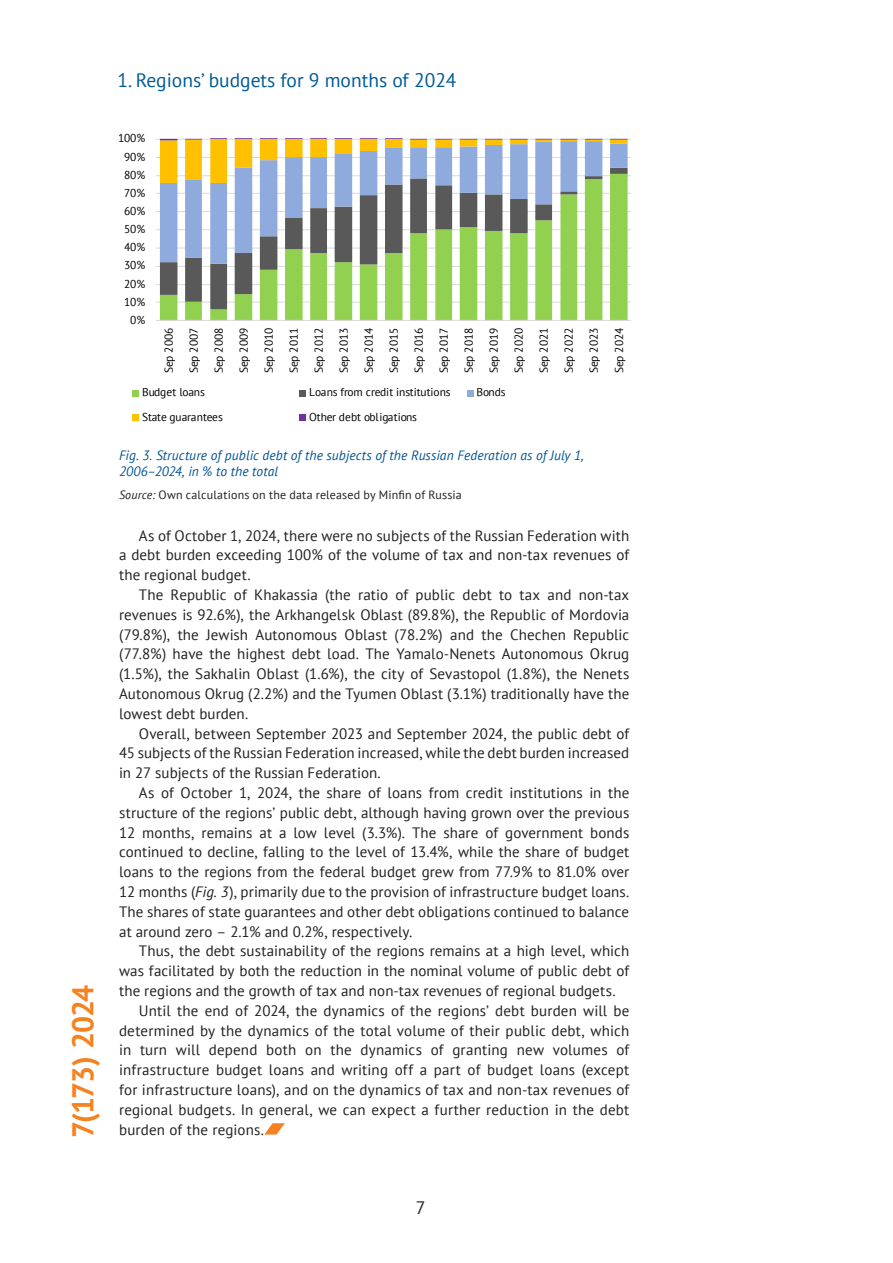
<style>
.page{position:relative;width:893px;height:1263px;background:#fff}
.page>*{position:absolute;margin:0;border:0;box-sizing:border-box;transform-origin:0 0}
.t1{font:700 30px "PT Sans";letter-spacing:-.045em;color:#f58220}
.t2{font:19.5px "PT Sans";color:#015b97}
.t3{font:18px "PT Sans";color:#231f20}
.Основной_текст{font:15px/19.8px "PT Sans";letter-spacing:.005em;color:#231f20;text-align:justify}
.Подпись_к_рисунку{font:italic 13.5px/16.2px "PT Sans";letter-spacing:.01em;color:#005493}
.Подпись_под_таблицей__источник{font:12px "PT Sans";letter-spacing:.015em;color:#231f20}
.t4{font:11.4px/25px "PT Sans";letter-spacing:-.01em;color:#000;text-align:justify}
.s1{font-style:italic}
</style>
<div class="page">
<svg style="left:264px;top:1123px;width:21px;height:11px"></svg>
<hr style="left:156px;top:302px;width:475px;height:1px;background:#d9d9d9">
<hr style="left:156px;top:284px;width:475px;height:1px;background:#d9d9d9">
<hr style="left:156px;top:266px;width:475px;height:1px;background:#d9d9d9">
<hr style="left:156px;top:248px;width:475px;height:1px;background:#d9d9d9">
<hr style="left:156px;top:229px;width:475px;height:1px;background:#d9d9d9">
<hr style="left:156px;top:211px;width:475px;height:1px;background:#d9d9d9">
<hr style="left:156px;top:193px;width:475px;height:1px;background:#d9d9d9">
<hr style="left:156px;top:175px;width:475px;height:1px;background:#d9d9d9">
<hr style="left:156px;top:157px;width:475px;height:1px;background:#d9d9d9">
<hr style="left:156px;top:139px;width:475px;height:1px;background:#d9d9d9">
<svg style="left:160px;top:309px;width:468px;height:11px;fill:#92d050"></svg>
<svg style="left:160px;top:264px;width:468px;height:45px;fill:#92d050"></svg>
<svg style="left:160px;top:183px;width:468px;height:81px"></svg>
<svg style="left:160px;top:139px;width:468px;height:44px"></svg>
<hr style="left:156px;top:320px;width:475px;height:1px;background:#d9d9d9">
<div style="left:132px;top:390px;width:7px;height:6px;background:#92d050"></div>
<svg style="left:300px;top:390px;width:6px;height:6px"></svg>
<svg style="left:467px;top:390px;width:6px;height:6px"></svg>
<div style="left:132px;top:414px;width:7px;height:7px;background:#ffc000"></div>
<div style="left:300px;top:414px;width:6px;height:7px;background:#7030a0"></div>
<h1 class="t1" style="left:63px;top:1137px;width:154px;rotate:-90deg">7(173) 2024</h1>
<h2 class="t2" style="left:117px;top:67px;width:341px">1. Regions’ budgets for 9 months of 2024</h2>
<p class="t4" style="left:118px;top:126px;width:29px">100%</p>
<p class="t4" style="left:124px;top:144px;width:23px">90%</p>
<p class="t4" style="left:124px;top:162px;width:23px">80%</p>
<p class="t4" style="left:124px;top:180px;width:23px">70%</p>
<p class="t4" style="left:124px;top:198px;width:23px">60%</p>
<p class="t4" style="left:124px;top:216px;width:23px">50%</p>
<p class="t4" style="left:124px;top:235px;width:23px">40%</p>
<p class="t4" style="left:124px;top:253px;width:23px">30%</p>
<p class="t4" style="left:124px;top:271px;width:23px">20%</p>
<p class="t4" style="left:124px;top:289px;width:23px">10%</p>
<p class="t4" style="left:130px;top:307px;width:16px">0%</p>
<p class="t4" style="left:156px;top:373px;width:47px;rotate:-90deg">Sep 2006<br>Sep 2007<br>Sep 2008<br>Sep 2009<br>Sep 2010<br>Sep 2011<br>Sep 2012<br>Sep 2013<br>Sep 2014<br>Sep 2015<br>Sep 2016<br>Sep 2017<br>Sep 2018<br>Sep 2019<br>Sep 2020<br>Sep 2021<br>Sep 2022<br>Sep 2023<br>Sep 2024</p>
<p class="t4" style="left:142px;top:380px;width:64px">Budget loans</p>
<p class="t4" style="left:309px;top:380px;width:143px">Loans from credit institutions</p>
<p class="t4" style="left:476px;top:380px;width:31px">Bonds</p>
<p class="t4" style="left:142px;top:405px;width:83px">State guarantees</p>
<p class="t4" style="left:309px;top:405px;width:109px">Other debt obligations</p>
<p class="Подпись_к_рисунку" style="left:119px;top:447px;width:466px">Fig. 3. Structure of public debt of the subjects of the Russian Federation as of July 1,<br>2006–2024, in % to the total</p>
<p class="Подпись_под_таблицей__источник" style="left:119px;top:487px;width:344px"><span class="s1">Source:</span> Own calculations on the data released by Minfin of Russia</p>
<p class="Основной_текст" style="left:119px;top:525px;width:512px;text-indent:20px">As of October 1, 2024, there were no subjects of the Russian Federation with a debt burden exceeding 100% of the volume of tax and non-tax revenues of the regional budget.</p>
<p class="Основной_текст" style="left:119px;top:584px;width:512px;text-indent:20px">The Republic of Khakassia (the ratio of public debt to tax and non-tax revenues is 92.6%), the Arkhangelsk Oblast (89.8%), the Republic of Mordovia (79.8%), the Jewish Autonomous Oblast (78.2%) and the Chechen Republic (77.8%) have the highest debt load. The Yamalo-Nenets Autonomous Okrug (1.5%), the Sakhalin Oblast (1.6%), the city of Sevastopol (1.8%), the Nenets Autonomous Okrug (2.2%) and the Tyumen Oblast (3.1%) traditionally have the lowest debt burden.</p>
<p class="Основной_текст" style="left:119px;top:723px;width:512px;text-indent:20px">Overall, between September 2023 and September 2024, the public debt of 45 subjects of the Russian Federation increased, while the debt burden increased in 27 subjects of the Russian Federation.</p>
<p class="Основной_текст" style="left:119px;top:782px;width:512px;text-indent:20px">As of October 1, 2024, the share of loans from credit institutions in the structure of the regions’ public debt, although having grown over the previous 12 months, remains at a low level (3.3%). The share of government bonds continued to decline, falling to the level of 13.4%, while the share of budget loans to the regions from the federal budget grew from 77.9% to 81.0% over 12 months (<span class="s1">Fig. 3</span>), primarily due to the provision of infrastructure budget loans.<br>The shares of state guarantees and other debt obligations continued to balance at around zero – 2.1% and 0.2%, respectively.</p>
<p class="Основной_текст" style="left:119px;top:941px;width:512px;text-indent:20px">Thus, the debt sustainability of the regions remains at a high level, which was facilitated by both the reduction in the nominal volume of public debt of the regions and the growth of tax and non-tax revenues of regional budgets.</p>
<p class="Основной_текст" style="left:119px;top:1000px;width:512px;text-indent:20px">Until the end of 2024, the dynamics of the regions’ debt burden will be determined by the dynamics of the total volume of their public debt, which in turn will depend both on the dynamics of granting new volumes of infrastructure budget loans and writing off a part of budget loans (except for infrastructure loans), and on the dynamics of tax and non-tax revenues of regional budgets. In general, we can expect a further reduction in the debt burden of the regions.</p>
<p class="t3" style="left:416px;top:1196px;width:11px">7</p>
</div>
